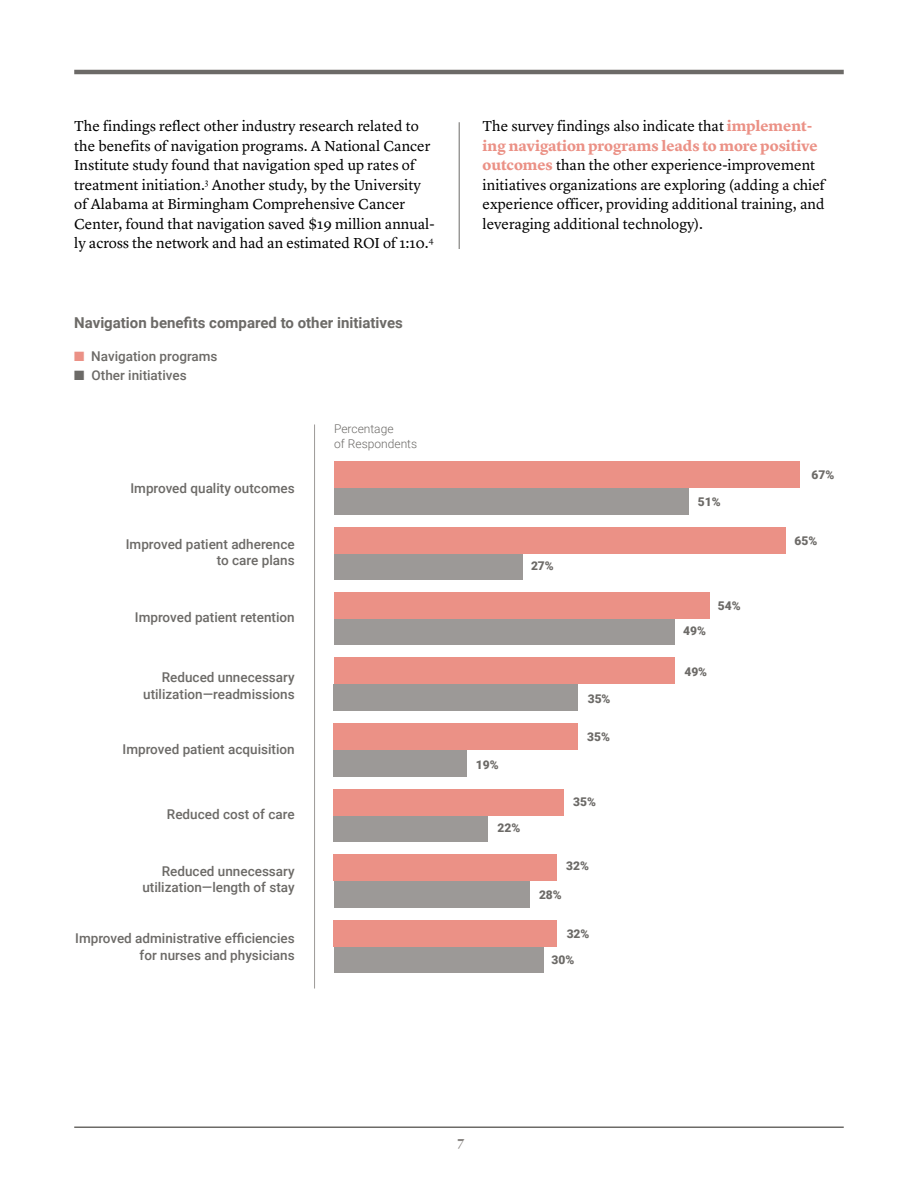
<style>
.page{position:relative;width:918px;height:1188px;background:#fff}
.page>*{position:absolute;margin:0;border:0;box-sizing:border-box;transform-origin:0 0}
.t1{font:15px/19.5px "Lyon Text";color:#000}
.t2{font:700 15px "Roboto";color:#6c6a67}
.t3{font:500 13.5px/16.5px "Roboto";color:#6c6a67;text-align:right}
.t4{font:700 13.5px "Lyon Display";color:#888582}
.t5{font:900 12px "Roboto";color:#6c6a67}
.t6{font:300 12px/15px "Roboto";color:#6c6a67}
.s1{font-weight:700;color:#eb9186}
.s2{color:#eb9186}
</style>
<div class="page">
<hr style="left:74px;top:70px;width:770px;height:4px;background:#6c6a67">
<hr style="left:74px;top:1126px;width:770px;height:2px;background:#6c6a67">
<hr style="left:459px;top:122px;width:1px;height:127px;background:#6c6a67">
<hr style="left:314px;top:424px;width:1px;height:565px;background:#9c9997">
<div style="left:334px;top:488px;width:355px;height:27px;background:#9c9997"></div>
<div style="left:334px;top:461px;width:465px;height:27px;background:#eb9186"></div>
<div style="left:334px;top:553px;width:189px;height:27px;background:#9c9997"></div>
<div style="left:334px;top:527px;width:451px;height:27px;background:#eb9186"></div>
<div style="left:334px;top:618px;width:341px;height:27px;background:#9c9997"></div>
<div style="left:334px;top:592px;width:375px;height:27px;background:#eb9186"></div>
<div style="left:334px;top:684px;width:244px;height:27px;background:#9c9997"></div>
<div style="left:334px;top:657px;width:341px;height:27px;background:#eb9186"></div>
<div style="left:334px;top:750px;width:133px;height:27px;background:#9c9997"></div>
<div style="left:334px;top:723px;width:244px;height:27px;background:#eb9186"></div>
<div style="left:334px;top:815px;width:154px;height:27px;background:#9c9997"></div>
<div style="left:334px;top:789px;width:230px;height:27px;background:#eb9186"></div>
<div style="left:334px;top:881px;width:195px;height:27px;background:#9c9997"></div>
<div style="left:334px;top:854px;width:223px;height:27px;background:#eb9186"></div>
<div style="left:334px;top:947px;width:209px;height:26px;background:#9c9997"></div>
<div style="left:334px;top:920px;width:223px;height:27px;background:#eb9186"></div>
<p class="t1" style="left:74px;top:115px;width:362px">The findings reflect other industry research related to the benefits of navigation programs. A National Cancer Institute study found that navigation sped up rates of treatment initiation.<sup>3</sup> Another study, by the University of Alabama at Birmingham Comprehensive Cancer Center, found that navigation saved $19 million annual&shy;ly across the network and had an estimated ROI of 1:10.<sup>4</sup></p>
<p class="t1" style="left:483px;top:115px;width:344px">The survey findings also indicate that <span class="s1">implement&shy;ing navigation programs leads to more positive outcomes</span> than the other experience-improvement initiatives organizations are exploring (adding a chief experience officer, providing additional training, and leveraging additional technology).</p>
<p class="t2" style="left:74px;top:312px;width:330px">Navigation benefits compared to other initiatives</p>
<p class="t3" style="left:74px;top:347px;width:145px"><span class="s2">■</span> Navigation programs</p>
<p class="t3" style="left:74px;top:367px;width:114px">■ Other initiatives</p>
<p class="t3" style="left:130px;top:480px;width:166px">Improved quality outcomes</p>
<p class="t3" style="left:126px;top:535px;width:170px">Improved patient adherence to care plans</p>
<p class="t3" style="left:135px;top:609px;width:161px">Improved patient retention</p>
<p class="t3" style="left:143px;top:669px;width:153px">Reduced unnecessary utilization—readmissions</p>
<p class="t3" style="left:123px;top:741px;width:174px">Improved patient acquisition</p>
<p class="t3" style="left:167px;top:805px;width:129px">Reduced cost of care</p>
<p class="t3" style="left:142px;top:862px;width:154px">Reduced unnecessary utilization—length of stay</p>
<p class="t3" style="left:75px;top:930px;width:221px">Improved administrative efficiencies for nurses and physicians</p>
<p class="t6" style="left:334px;top:421px;width:85px">Percentage<br>of Respondents</p>
<p class="t5" style="left:531px;top:558px;width:24px">27%</p>
<p class="t5" style="left:476px;top:757px;width:24px">19%</p>
<p class="t5" style="left:497px;top:819px;width:24px">22%</p>
<p class="t5" style="left:588px;top:690px;width:24px">35%</p>
<p class="t5" style="left:587px;top:728px;width:24px">35%</p>
<p class="t5" style="left:573px;top:793px;width:24px">35%</p>
<p class="t5" style="left:566px;top:858px;width:24px">32%</p>
<p class="t5" style="left:539px;top:886px;width:24px">28%</p>
<p class="t5" style="left:567px;top:925px;width:24px">32%</p>
<p class="t5" style="left:552px;top:951px;width:24px">30%</p>
<p class="t4" style="left:457px;top:1131px;width:9px">7</p>
<p class="t5" style="left:698px;top:493px;width:24px">51%</p>
<p class="t5" style="left:683px;top:623px;width:24px">49%</p>
<p class="t5" style="left:684px;top:663px;width:24px">49%</p>
<p class="t5" style="left:718px;top:597px;width:24px">54%</p>
<p class="t5" style="left:811px;top:466px;width:24px">67%</p>
<p class="t5" style="left:795px;top:532px;width:24px">65%</p>
</div>
